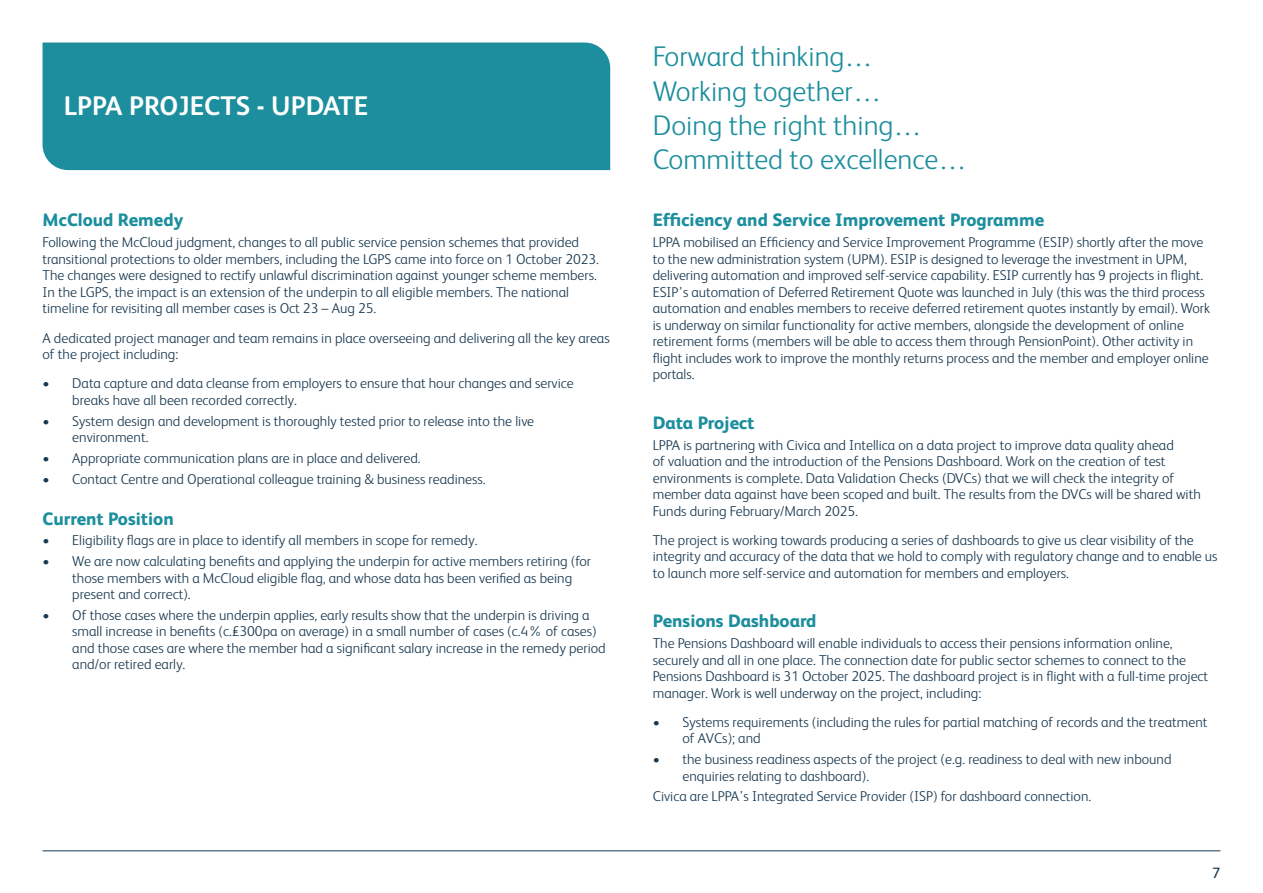
<style>
.page{position:relative;width:1263px;height:893px;background:#fff}
.page>*{position:absolute;margin:0;border:0;box-sizing:border-box;transform-origin:0 0}
.t1{font:300 28.5px/34.2px "FS Albert";color:#1c8e9d}
.t2{font:700 27px "FS Albert";color:#fff}
.t3{font:800 18px "FS Albert";color:#1c8e9d}
.t4{font:15px "FS Albert";color:#183850}
.t5{font:300 14.25px/16.5px "FS Albert";color:#183850}
</style>
<div class="page">
<hr style="left:43px;top:851px;width:1177px;height:1px;background:#183850">
<div style="left:43px;top:43px;width:567px;height:127px;background:#1c8e9d"></div>
<h2 class="t2" style="left:64px;top:88px;width:306px">LPPA PROJECTS - UPDATE</h2>
<p class="t3" style="left:43px;top:207px;width:142px">McCloud Remedy</p>
<p class="t5" style="left:43px;top:233px;width:558px">Following the McCloud judgment, changes to all public service pension schemes that provided transitional protections to older members, including the LGPS came into force on 1 October 2023.<br>The changes were designed to rectify unlawful discrimination against younger scheme members.<br>In the LGPS, the impact is an extension of the underpin to all eligible members. The national timeline for revisiting all member cases is Oct 23 – Aug 25.</p>
<p class="t5" style="left:43px;top:329px;width:569px">A dedicated project manager and team remains in place overseeing and delivering all the key areas of the project including:</p>
<p class="t5" style="left:72px;top:374px;width:503px;text-indent:-30px">• Data capture and data cleanse from employers to ensure that hour changes and service breaks have all been recorded correctly.</p>
<p class="t5" style="left:72px;top:412px;width:463px;text-indent:-30px">• System design and development is thoroughly tested prior to release into the live environment.</p>
<p class="t5" style="left:43px;top:449px;width:380px">• Appropriate communication plans are in place and delivered.</p>
<p class="t5" style="left:43px;top:470px;width:445px">• Contact Centre and Operational colleague training &amp; business readiness.</p>
<p class="t3" style="left:43px;top:505px;width:133px">Current Position</p>
<p class="t5" style="left:43px;top:531px;width:436px">• Eligibility flags are in place to identify all members in scope for remedy.</p>
<p class="t5" style="left:72px;top:552px;width:520px;text-indent:-30px">• We are now calculating benefits and applying the underpin for active members retiring (for those members with a McCloud eligible flag, and whose data has been verified as being present and correct).</p>
<p class="t5" style="left:72px;top:606px;width:535px;text-indent:-30px">• Of those cases where the underpin applies, early results show that the underpin is driving a small increase in benefits (c.£300pa on average) in a small number of cases (c.4% of cases) and those cases are where the member had a significant salary increase in the remedy period and/or retired early.</p>
<h1 class="t1" style="left:653px;top:38px;width:316px">Forward thinking…<br>Working together…<br>Doing the right thing…<br>Committed to excellence…</h1>
<p class="t3" style="left:653px;top:207px;width:393px">Efficiency and Service Improvement Programme</p>
<p class="t5" style="left:653px;top:233px;width:559px">LPPA mobilised an Efficiency and Service Improvement Programme (ESIP) shortly after the move to the new administration system (UPM). ESIP is designed to leverage the investment in UPM, delivering automation and improved self-service capability. ESIP currently has 9 projects in flight.<br>ESIP’s automation of Deferred Retirement Quote was launched in July (this was the third process automation and enables members to receive deferred retirement quotes instantly by email). Work is underway on similar functionality for active members, alongside the development of online retirement forms (members will be able to access them through PensionPoint). Other activity in flight includes work to improve the monthly returns process and the member and employer online portals.</p>
<p class="t3" style="left:653px;top:409px;width:103px">Data Project</p>
<p class="t5" style="left:653px;top:436px;width:550px">LPPA is partnering with Civica and Intellica on a data project to improve data quality ahead<br>of valuation and the introduction of the Pensions Dashboard. Work on the creation of test environments is complete. Data Validation Checks (DVCs) that we will check the integrity of member data against have been scoped and built. The results from the DVCs will be shared with Funds during February/March 2025.</p>
<p class="t5" style="left:653px;top:531px;width:566px">The project is working towards producing a series of dashboards to give us clear visibility of the integrity and accuracy of the data that we hold to comply with regulatory change and to enable us to launch more self-service and automation for members and employers.</p>
<p class="t3" style="left:653px;top:608px;width:165px">Pensions Dashboard</p>
<p class="t5" style="left:653px;top:634px;width:557px">The Pensions Dashboard will enable individuals to access their pensions information online, securely and all in one place. The connection date for public sector schemes to connect to the Pensions Dashboard is 31 October 2025. The dashboard project is in flight with a full-time project manager. Work is well underway on the project, including:</p>
<p class="t5" style="left:682px;top:713px;width:526px;text-indent:-30px">• Systems requirements (including the rules for partial matching of records and the treatment of AVCs); and</p>
<p class="t5" style="left:682px;top:750px;width:490px;text-indent:-30px">• the business readiness aspects of the project (e.g. readiness to deal with new inbound enquiries relating to dashboard).</p>
<p class="t5" style="left:653px;top:787px;width:440px">Civica are LPPA’s Integrated Service Provider (ISP) for dashboard connection.</p>
<p class="t4" style="left:1212px;top:863px;width:10px">7</p>
</div>
